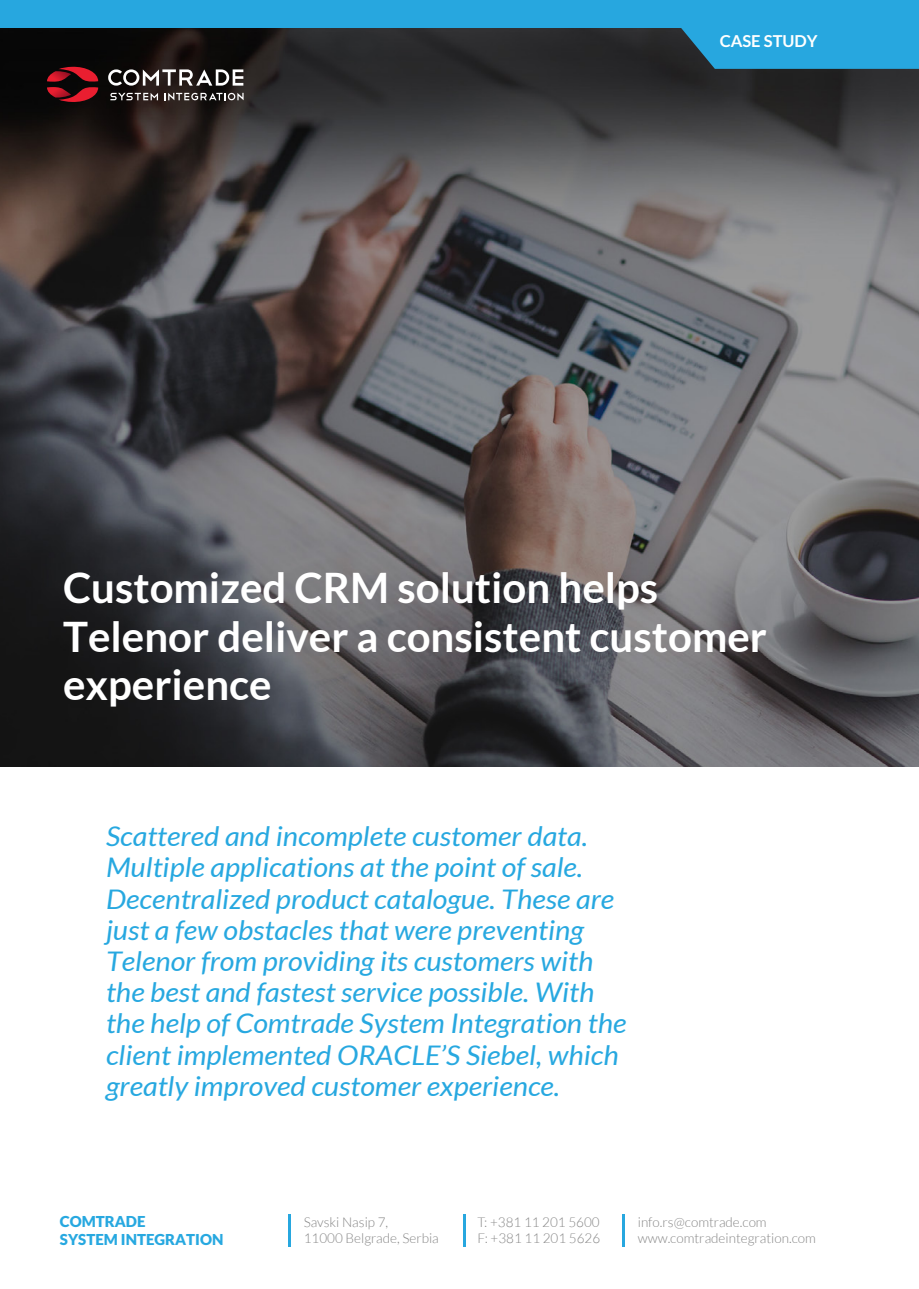
<style>
.page{position:relative;width:919px;height:1289px;background:#fff}
.page>*{position:absolute;margin:0;border:0;box-sizing:border-box;transform-origin:0 0}
.t1{font:700 42px/48.6px "Lato";color:#fff}
.t2{font:italic 27px/31.2px "Lato";color:#27a8e0;scale:1.07 1}
.t3{font:700 16.5px "Lato";color:#fff}
.t4{font:900 15px/18px "Lato";color:#27a8e0}
.t5{font:300 13.5px/16.2px "Lato";color:#868686}
</style>
<div class="page">
<img style="left:0;top:28px;width:918px;height:739px">
<svg style="left:658px;top:0;width:260px;height:69px"></svg>
<svg style="left:47px;top:66px;width:51px;height:36px"></svg>
<svg style="left:108px;top:69px;width:135px;height:17px"></svg>
<svg style="left:110px;top:93px;width:48px;height:7px"></svg>
<svg style="left:164px;top:93px;width:79px;height:7px"></svg>
<div style="left:0;top:0;width:696px;height:28px;background:#27a7df"></div>
<hr style="left:288px;top:1214px;width:3px;height:32px;background:#27a7df">
<hr style="left:463px;top:1214px;width:3px;height:32px;background:#27a7df">
<hr style="left:622px;top:1214px;width:3px;height:32px;background:#27a7df">
<p class="t3" style="left:719px;top:32px;width:100px">CASE STUDY</p>
<h1 class="t1" style="left:63px;top:562px;width:705px">Customized CRM solution helps<br>Telenor deliver a consistent customer experience</h1>
<p class="t2" style="left:106px;top:821px;width:488px">Scattered and incomplete customer data.<br>Multiple applications at the point of sale.<br>Decentralized product catalogue. These are just a few obstacles that were preventing Telenor from providing its customers with the best and fastest service possible. With the help of Comtrade System Integration the client implemented ORACLE’S Siebel, which greatly improved customer experience.</p>
<p class="t4" style="left:60px;top:1211px;width:165px">COMTRADE<br>SYSTEM INTEGRATION</p>
<p class="t5" style="left:304px;top:1213px;width:136px">Savski Nasip 7,<br>11000 Belgrade, Serbia</p>
<p class="t5" style="left:477px;top:1213px;width:124px">T: +381 11 201 5600<br>F: +381 11 201 5626</p>
<p class="t5" style="left:637px;top:1213px;width:180px">info.rs@comtrade.com www.comtradeintegration.com</p>
</div>
